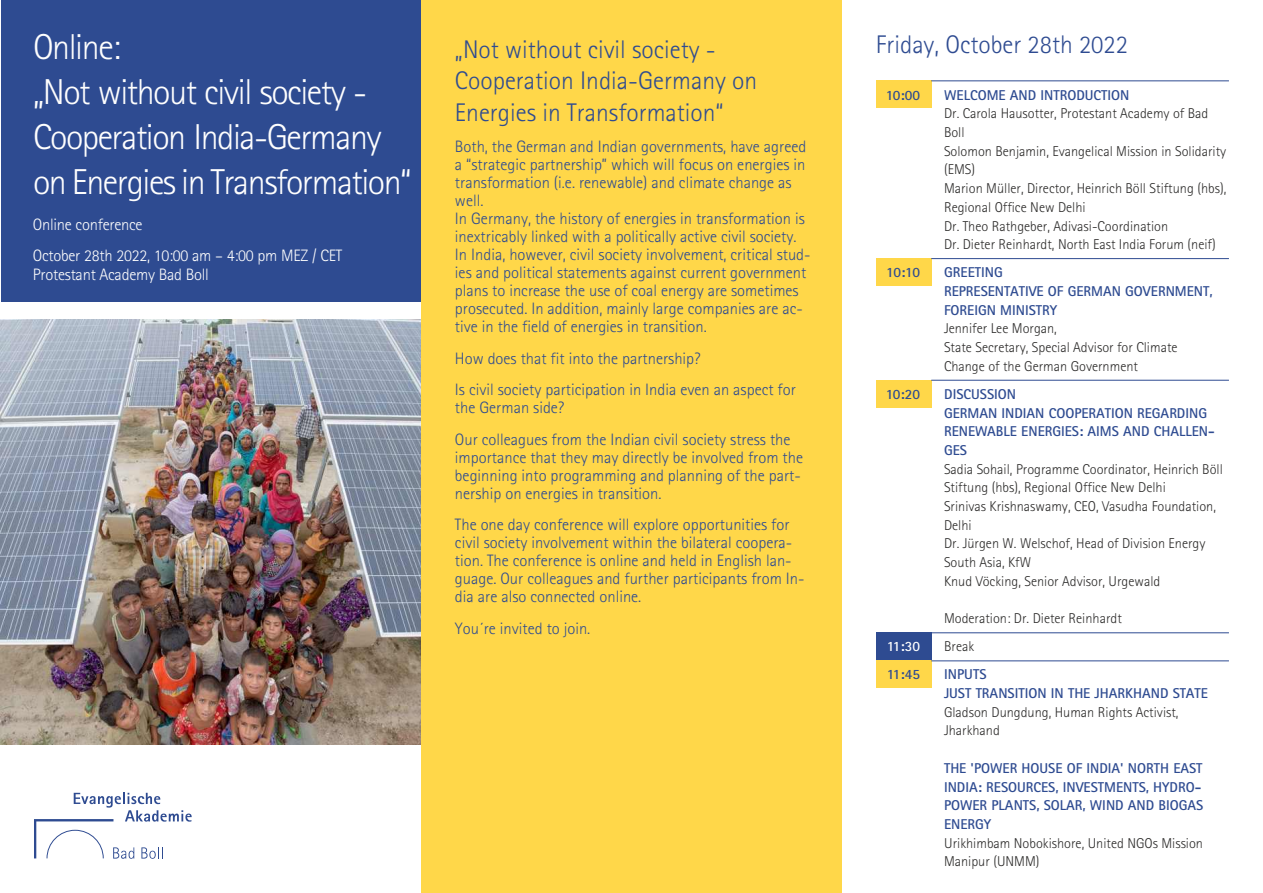
<style>
.page{position:relative;width:1263px;height:893px;background:#fff}
.page>*{position:absolute;margin:0;border:0;box-sizing:border-box;transform-origin:0 0}
.t1{font:300 36px/45px "Agfa Rotis Sans Serif";letter-spacing:-.04em;color:#fefefe}
.t2{font:300 25.5px/31.5px "Agfa Rotis Sans Serif";color:#2e4b91}
.t3{font:300 16.5px/18px "Agfa Rotis Sans Serif";color:#2e4b91}
.t4{font:300 16.5px/30.5px "Agfa Rotis Sans Serif";letter-spacing:-.015em;color:#fefefe}
.t5{font:300 14.25px/18.8px "Agfa Rotis Sans Serif";color:#2b2a29}
.t6{font:700 14.25px/18.8px "Agfa Rotis Sans Serif";color:#2e4b91}
.t7{font:700 14.25px "Agfa Rotis Sans Serif";color:#fefefe}
</style>
<div class="page">
<div style="left:1px;top:0;width:433px;height:302px;background:#2e4b91"></div>
<img style="left:1px;top:320px;width:420px;height:425px">
<svg style="left:34px;top:793px;width:158px;height:66px"></svg>
<div style="left:421px;top:0;width:421px;height:893px;background:#ffd749"></div>
<div style="left:876px;top:661px;width:55px;height:27px;background:#ffd749"></div>
<hr style="left:931px;top:661px;width:298px;height:1px;background:#2e4b91">
<div style="left:876px;top:380px;width:55px;height:27px;background:#ffd749"></div>
<hr style="left:931px;top:380px;width:298px;height:1px;background:#2e4b91">
<div style="left:876px;top:258px;width:55px;height:28px;background:#ffd749"></div>
<hr style="left:931px;top:258px;width:298px;height:1px;background:#2e4b91">
<div style="left:876px;top:81px;width:55px;height:27px;background:#ffd749"></div>
<hr style="left:931px;top:81px;width:298px;height:1px;background:#2e4b91">
<div style="left:876px;top:633px;width:55px;height:27px;background:#2e4b91"></div>
<hr style="left:931px;top:632px;width:298px;height:1px;background:#2e4b91">
<h1 class="t1" style="left:33px;top:28px;width:380px">Online:<br>„Not without civil society -<br>Cooperation India-Germany on Energies in Transformation“</h1>
<p class="t4" style="left:33px;top:211px;width:311px">Online conference<br>October 28th 2022, 10:00 am – 4:00 pm MEZ / CET</p>
<p class="t4" style="left:33px;top:261px;width:177px">Protestant Academy Bad Boll</p>
<h2 class="t2" style="left:455px;top:36px;width:304px">„Not without civil society -<br>Cooperation India-Germany on<br>Energies in Transformation“</h2>
<p class="t3" style="left:455px;top:139px;width:357px">Both, the German and Indian governments, have agreed a “strategic partnership” which will focus on energies in transformation (i.e. renewable) and climate change as well.<br>In Germany, the history of energies in transformation is inextricably linked with a politically active civil society.<br>In India, however, civil society involvement, critical stud&shy;ies and political statements against current government plans to increase the use of coal energy are sometimes prosecuted. In addition, mainly large companies are ac&shy;tive in the field of energies in transition.</p>
<p class="t3" style="left:455px;top:344px;width:342px;line-height:31.5px">How does that fit into the partnership?<br>Is civil society participation in India even an aspect for</p>
<p class="t3" style="left:455px;top:393px;width:337px;line-height:31.5px">the German side?<br>Our colleagues from the Indian civil society stress the</p>
<p class="t3" style="left:455px;top:450px;width:350px">importance that they may directly be involved from the beginning into programming and planning of the part&shy;nership on energies in transition.</p>
<p class="t3" style="left:455px;top:517px;width:351px">The one day conference will explore opportunities for civil society involvement within the bilateral coopera&shy;tion. The conference is online and held in English lan&shy;guage. Our colleagues and further participants from In&shy;dia are also connected online.</p>
<p class="t3" style="left:455px;top:621px;width:137px">You´re invited to join.</p>
<h2 class="t2" style="left:876px;top:31px;width:254px">Friday, October 28th 2022</h2>
<p class="t6" style="left:886px;top:87px;width:36px">10:00</p>
<p class="t6" style="left:944px;top:87px;width:187px">WELCOME AND INTRODUCTION</p>
<p class="t5" style="left:944px;top:106px;width:284px">Dr. Carola Hausotter, Protestant Academy of Bad Boll<br>Solomon Benjamin, Evangelical Mission in Solidarity (EMS)<br>Marion Müller, Director, Heinrich Böll Stiftung (hbs), Regional Office New Delhi<br>Dr. Theo Rathgeber, Adivasi-Coordination<br>Dr. Dieter Reinhardt, North East India Forum (neif)</p>
<p class="t6" style="left:886px;top:264px;width:35px">10:10</p>
<p class="t6" style="left:944px;top:264px;width:270px">GREETING<br>REPRESENTATIVE OF GERMAN GOVERNMENT,<br>FOREIGN MINISTRY</p>
<p class="t5" style="left:944px;top:321px;width:235px">Jennifer Lee Morgan,<br>State Secretary, Special Advisor for Climate<br>Change of the German Government</p>
<p class="t6" style="left:886px;top:386px;width:36px">10:20</p>
<p class="t6" style="left:944px;top:386px;width:272px">DISCUSSION<br>GERMAN INDIAN COOPERATION REGARDING<br>RENEWABLE ENERGIES: AIMS AND CHALLEN-<br>GES</p>
<p class="t5" style="left:944px;top:461px;width:280px">Sadia Sohail, Programme Coordinator, Heinrich Böll Stiftung (hbs), Regional Office New Delhi<br>Srinivas Krishnaswamy, CEO, Vasudha Foundation, Delhi<br>Dr. Jürgen W. Welschof, Head of Division Energy South Asia, KfW<br>Knud Vöcking, Senior Advisor, Urgewald</p>
<p class="t5" style="left:944px;top:610px;width:179px">Moderation: Dr. Dieter Reinhardt</p>
<p class="t7" style="left:887px;top:641px;width:35px">11:30</p>
<p class="t5" style="left:944px;top:638px;width:32px">Break</p>
<p class="t6" style="left:887px;top:667px;width:35px">11:45</p>
<p class="t6" style="left:944px;top:667px;width:265px">INPUTS<br>JUST TRANSITION IN THE JHARKHAND STATE</p>
<p class="t5" style="left:944px;top:704px;width:236px">Gladson Dungdung, Human Rights Activist,<br>Jharkhand</p>
<p class="t6" style="left:944px;top:760px;width:261px">THE 'POWER HOUSE OF INDIA' NORTH EAST<br>INDIA: RESOURCES, INVESTMENTS, HYDRO-<br>POWER PLANTS, SOLAR, WIND AND BIOGAS<br>ENERGY</p>
<p class="t5" style="left:944px;top:835px;width:261px">Urikhimbam Nobokishore, United NGOs Mission<br>Manipur (UNMM)</p>
</div>
